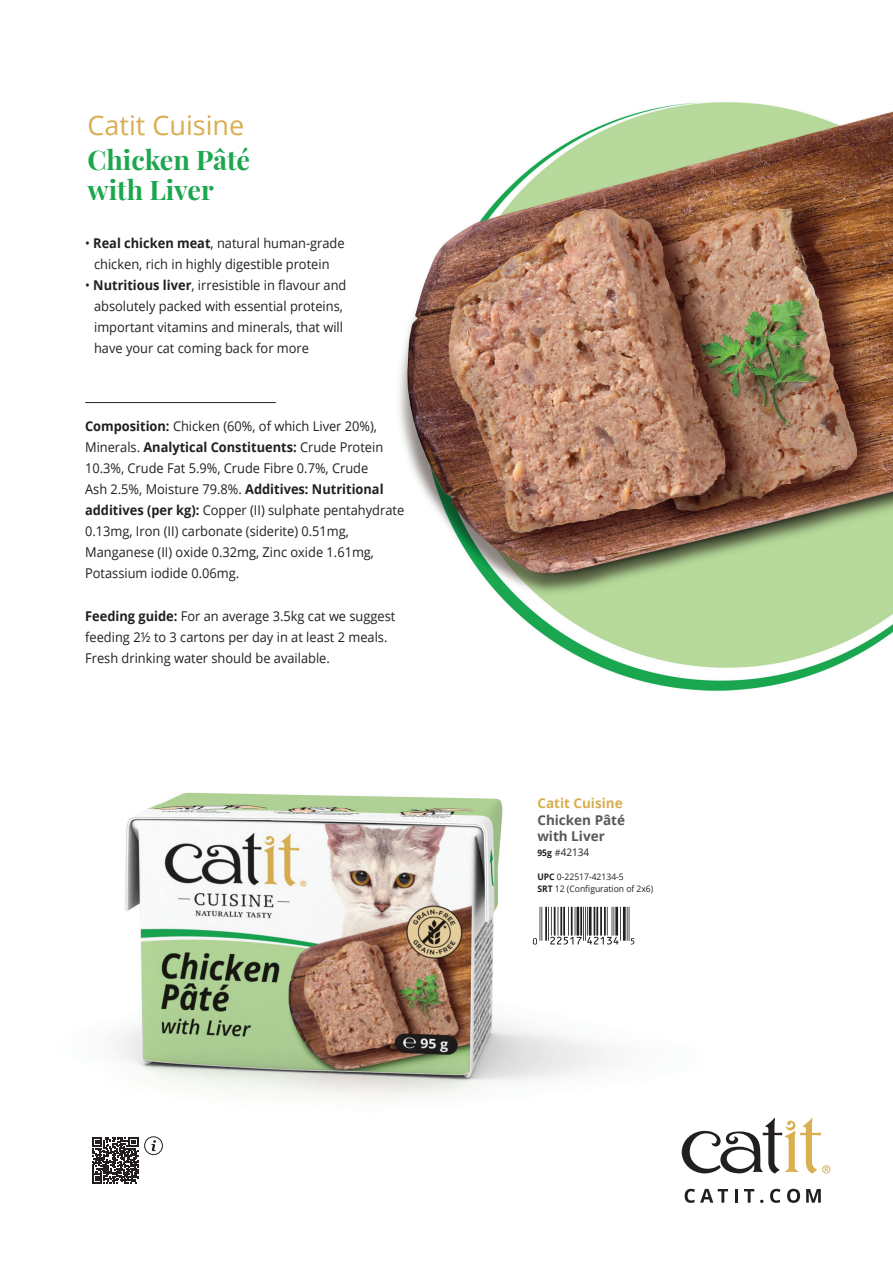
<style>
.page{position:relative;width:893px;height:1263px;background:#fff}
.page>*{position:absolute;margin:0;border:0;box-sizing:border-box;transform-origin:0 0}
.t1{font:700 27px/30px "Playfair Display";color:#1ca74f}
.t2{font:27px "Open Sans";color:#d8ae50}
.t3{font:13.5px/21px "Open Sans";color:#231f20;scale:.95 1}
.t4{font:700 13.5px/16.2px "Open Sans";color:#57585a}
.t5{font:10.5px "Open Sans";color:#231f20;scale:.95 1}
.t6{font:9px "Open Sans";color:#231f20;scale:.95 1}
.s1{font-weight:700}
.s2{color:#d8ae50}
.s3{font-weight:700;font-size:9px}
.s4{font-size:9px}
</style>
<div class="page">
<img style="left:92px;top:792px;width:613px;height:406px">
<img style="left:399px;top:102px;width:494px;height:589px">
<svg style="left:682px;top:1118px;width:148px;height:55px"></svg>
<svg style="left:685px;top:1189px;width:43px;height:14px"></svg>
<svg style="left:735px;top:1189px;width:2px;height:14px"></svg>
<svg style="left:744px;top:1189px;width:10px;height:14px"></svg>
<svg style="left:770px;top:1189px;width:10px;height:14px"></svg>
<svg style="left:787px;top:1189px;width:13px;height:14px"></svg>
<svg style="left:806px;top:1189px;width:15px;height:14px"></svg>
<hr style="left:85px;top:402px;width:191px;height:1px;background:#231f20">
<hr style="left:629px;top:907px;width:1px;height:34px;background:#231f20">
<hr style="left:627px;top:907px;width:1px;height:34px;background:#231f20">
<hr style="left:623px;top:907px;width:3px;height:34px;background:#231f20">
<hr style="left:620px;top:907px;width:1px;height:34px;background:#231f20">
<hr style="left:548px;top:907px;width:1px;height:34px;background:#231f20">
<hr style="left:545px;top:907px;width:2px;height:34px;background:#231f20">
<hr style="left:541px;top:907px;width:1px;height:34px;background:#231f20">
<hr style="left:540px;top:907px;width:1px;height:34px;background:#231f20">
<svg style="left:533px;top:938px;width:4px;height:6px"></svg>
<svg style="left:550px;top:907px;width:68px;height:37px"></svg>
<svg style="left:631px;top:938px;width:3px;height:6px"></svg>
<svg style="left:92px;top:1137px;width:47px;height:46px"></svg>
<svg style="left:151px;top:1140px;width:5px;height:11px"></svg>
<div style="left:144px;top:1136px;width:19px;height:19px;border:1px solid #231f20;border-radius:50%"></div>
<p class="t2" style="left:87px;top:107px;width:158px">Catit Cuisine</p>
<p class="t1" style="left:87px;top:143px;width:164px">Chicken Pâté with Liver</p>
<p class="t3" style="left:85px;top:232px;width:275px;text-align:center">• <span class="s1">Real chicken meat</span>, natural human-grade chicken, rich in highly digestible protein</p>
<p class="t3" style="left:94px;top:274px;width:267px;text-indent:-9px">• <span class="s1">Nutritious liver</span>, irresistible in flavour and absolutely packed with essential proteins, important vitamins and minerals, that will have your cat coming back for more</p>
<p class="t3" style="left:85px;top:416px;width:337px"><span class="s1">Composition:</span> Chicken (60%, of which Liver 20%), Minerals. <span class="s1">Analytical Constituents:</span> Crude Protein 10.3%, Crude Fat 5.9%, Crude Fibre 0.7%, Crude<br>Ash 2.5%, Moisture 79.8%. <span class="s1">Additives: Nutritional additives (per kg):</span> Copper (II) sulphate pentahydrate 0.13mg, Iron (II) carbonate (siderite) 0.51mg, Manganese (II) oxide 0.32mg, Zinc oxide 1.61mg, Potassium iodide 0.06mg.</p>
<p class="t3" style="left:85px;top:606px;width:328px"><span class="s1">Feeding guide:</span> For an average 3.5kg cat we suggest feeding 2½ to 3 cartons per day in at least 2 meals.<br>Fresh drinking water should be available.</p>
<p class="t4" style="left:537px;top:795px;width:89px"><span class="s2">Catit Cuisine<br></span>Chicken Pâté with Liver</p>
<p class="t5" style="left:537px;top:845px;width:56px"><span class="s3">95g</span> <span class="s4">#</span>42134</p>
<p class="t6" style="left:537px;top:870px;width:92px"><span class="s1">UPC</span> 0-22517-42134-5</p>
<p class="t6" style="left:537px;top:882px;width:124px"><span class="s1">SRT</span> 12 (Configuration of 2x6)</p>
</div>
